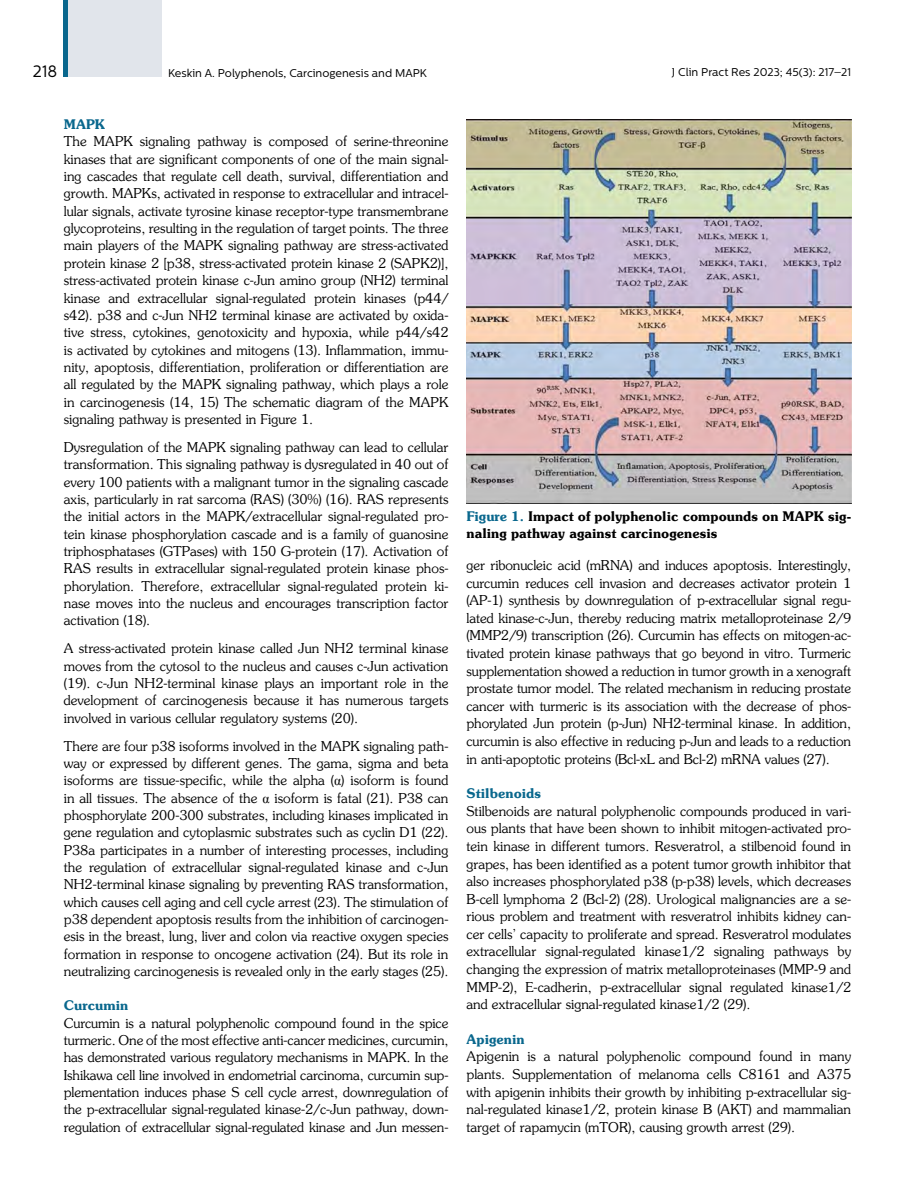
<style>
.page{position:relative;width:915px;height:1191px;background:#fff}
.page>*{position:absolute;margin:0;border:0;box-sizing:border-box;transform-origin:0 0}
.t1{font:16.5px "Centrale Sans";color:#000}
.t2{font:13.5px/17.4px "Souvenir";color:#000;text-align:justify}
.t3{font:700 13.5px/17.2px "Souvenir";color:#000}
.t4{font:700 13.5px "Souvenir";color:#09678d}
.t5{font:11.25px "Centrale Sans";color:#000}
.s1{font-family:"Times New Roman"}
.s2{color:#09678d}
</style>
<div class="page">
<div style="left:64px;top:0;width:98px;height:77px;background:#e1e5eb"></div>
<hr style="left:64px;top:0;width:4px;height:77px;background:#09678d">
<img style="left:466px;top:119px;width:384px;height:384px">
<p class="t1" style="left:33px;top:61px;width:26px">218</p>
<p class="t5" style="left:168px;top:66px;width:260px">Keskin A. Polyphenols, Carcinogenesis and MAPK</p>
<p class="t5" style="left:671px;top:66px;width:181px">J Clin Pract Res 2023; 45(3): 217–21</p>
<p class="t4" style="left:64px;top:116px;width:43px">MAPK</p>
<p class="t2" style="left:64px;top:133px;width:386px">The MAPK signaling pathway is composed of serine-threonine kinases that are significant components of one of the main signal&shy;ing cascades that regulate cell death, survival, differentiation and growth. MAPKs, activated in response to extracellular and intracel&shy;lular signals, activate tyrosine kinase receptor-type transmembrane glycoproteins, resulting in the regulation of target points. The three main players of the MAPK signaling pathway are stress-activated protein kinase 2 [p38, stress-activated protein kinase 2 (SAPK2)], stress-activated protein kinase c-Jun amino group (NH2) terminal kinase and extracellular signal-regulated protein kinases (p44/ s42). p38 and c-Jun NH2 terminal kinase are activated by oxida&shy;tive stress, cytokines, genotoxicity and hypoxia, while p44/s42 is activated by cytokines and mitogens (13). Inflammation, immu&shy;nity, apoptosis, differentiation, proliferation or differentiation are all regulated by the MAPK signaling pathway, which plays a role in carcinogenesis (14, 15) The schematic diagram of the MAPK signaling pathway is presented in Figure 1.</p>
<p class="t2" style="left:64px;top:438px;width:386px">Dysregulation of the MAPK signaling pathway can lead to cellular transformation. This signaling pathway is dysregulated in 40 out of every 100 patients with a malignant tumor in the signaling cascade axis, particularly in rat sarcoma (RAS) (30%) (16). RAS represents the initial actors in the MAPK/extracellular signal-regulated pro&shy;tein kinase phosphorylation cascade and is a family of guanosine triphosphatases (GTPases) with 150 G-protein (17). Activation of RAS results in extracellular signal-regulated protein kinase phos&shy;phorylation. Therefore, extracellular signal-regulated protein ki&shy;nase moves into the nucleus and encourages transcription factor activation (18).</p>
<p class="t2" style="left:64px;top:639px;width:386px">A stress-activated protein kinase called Jun NH2 terminal kinase moves from the cytosol to the nucleus and causes c-Jun activation (19). c-Jun NH2-terminal kinase plays an important role in the development of carcinogenesis because it has numerous targets involved in various cellular regulatory systems (20).</p>
<p class="t2" style="left:64px;top:737px;width:386px">There are four p38 isoforms involved in the MAPK signaling path&shy;way or expressed by different genes. The gama, sigma and beta isoforms are tissue-specific, while the alpha (<span class="s1">α</span>) isoform is found in all tissues. The absence of the <span class="s1">α</span> isoform is fatal (21). P38 can phosphorylate 200-300 substrates, including kinases implicated in gene regulation and cytoplasmic substrates such as cyclin D1 (22).<br>P38a participates in a number of interesting processes, including the regulation of extracellular signal-regulated kinase and c-Jun NH2-terminal kinase signaling by preventing RAS transformation, which causes cell aging and cell cycle arrest (23). The stimulation of p38 dependent apoptosis results from the inhibition of carcinogen&shy;esis in the breast, lung, liver and colon via reactive oxygen species formation in response to oncogene activation (24). But its role in neutralizing carcinogenesis is revealed only in the early stages (25).</p>
<p class="t4" style="left:64px;top:997px;width:66px">Curcumin</p>
<p class="t2" style="left:64px;top:1014px;width:386px">Curcumin is a natural polyphenolic compound found in the spice turmeric. One of the most effective anti-cancer medicines, curcumin, has demonstrated various regulatory mechanisms in MAPK. In the Ishikawa cell line involved in endometrial carcinoma, curcumin sup&shy;plementation induces phase S cell cycle arrest, downregulation of the p-extracellular signal-regulated kinase-2/c-Jun pathway, down&shy;regulation of extracellular signal-regulated kinase and Jun messen-</p>
<p class="t3" style="left:466px;top:507px;width:386px"><span class="s2">Figure 1.</span> Impact of polyphenolic compounds on MAPK sig&shy;naling pathway against carcinogenesis</p>
<p class="t2" style="left:466px;top:556px;width:386px">ger ribonucleic acid (mRNA) and induces apoptosis. Interestingly, curcumin reduces cell invasion and decreases activator protein 1 (AP-1) synthesis by downregulation of p-extracellular signal regu&shy;lated kinase-c-Jun, thereby reducing matrix metalloproteinase 2/9 (MMP2/9) transcription (26). Curcumin has effects on mitogen-ac&shy;tivated protein kinase pathways that go beyond in vitro. Turmeric supplementation showed a reduction in tumor growth in a xenograft prostate tumor model. The related mechanism in reducing prostate cancer with turmeric is its association with the decrease of phos&shy;phorylated Jun protein (p-Jun) NH2-terminal kinase. In addition, curcumin is also effective in reducing p-Jun and leads to a reduction in anti-apoptotic proteins (Bcl-xL and Bcl-2) mRNA values (27).</p>
<p class="t4" style="left:466px;top:785px;width:76px">Stilbenoids</p>
<p class="t2" style="left:466px;top:802px;width:386px">Stilbenoids are natural polyphenolic compounds produced in vari&shy;ous plants that have been shown to inhibit mitogen-activated pro&shy;tein kinase in different tumors. Resveratrol, a stilbenoid found in grapes, has been identified as a potent tumor growth inhibitor that also increases phosphorylated p38 (p-p38) levels, which decreases B-cell lymphoma 2 (Bcl-2) (28). Urological malignancies are a se&shy;rious problem and treatment with resveratrol inhibits kidney can&shy;cer cells’ capacity to proliferate and spread. Resveratrol modulates extracellular signal-regulated kinase1/2 signaling pathways by changing the expression of matrix metalloproteinases (MMP-9 and MMP-2), E-cadherin, p-extracellular signal regulated kinase1/2 and extracellular signal-regulated kinase1/2 (29).</p>
<p class="t4" style="left:466px;top:1030px;width:60px">Apigenin</p>
<p class="t2" style="left:466px;top:1047px;width:386px">Apigenin is a natural polyphenolic compound found in many plants. Supplementation of melanoma cells C8161 and A375 with apigenin inhibits their growth by inhibiting p-extracellular sig&shy;nal-regulated kinase1/2, protein kinase B (AKT) and mammalian target of rapamycin (mTOR), causing growth arrest (29).</p>
</div>
